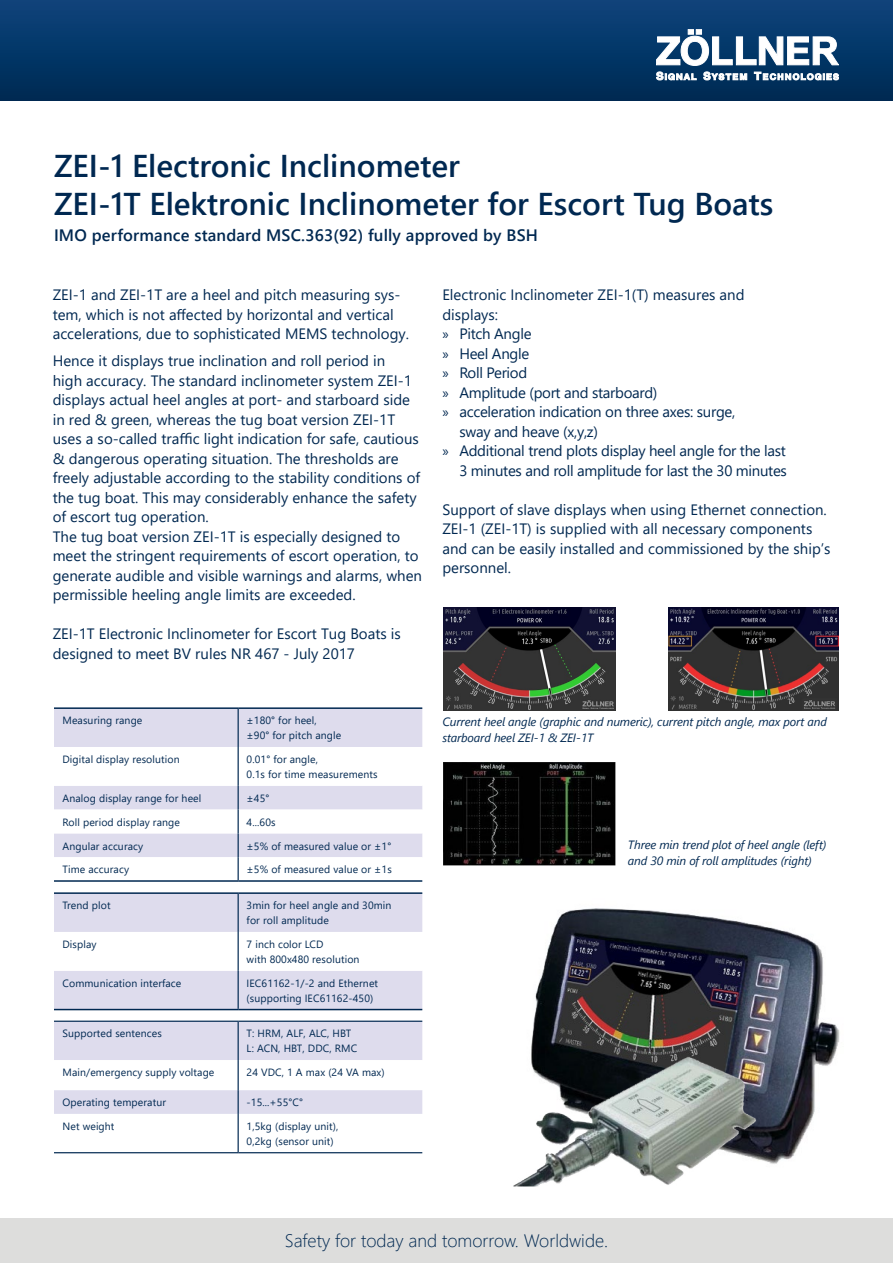
<style>
.page{position:relative;width:893px;height:1263px;background:#fff}
.page>*{position:absolute;margin:0;border:0;box-sizing:border-box;transform-origin:0 0}
.t1{font:600 31.5px/37.5px "Segoe UI";color:#002851}
.t2{font:300 18px "Segoe UI";color:#002851}
.t3{font:600 16.5px "Segoe UI";letter-spacing:.01em;color:#002851}
.t4{font:15px/19.5px "Segoe UI";color:#002851}
.t5{font:15px "Segoe UI";letter-spacing:-.02em;color:#002851}
.t6{font:italic 12px/16.2px "Segoe UI";letter-spacing:-.01em;color:#002851}
.t7{font:10.5px/15px "Segoe UI";letter-spacing:.01em;color:#002851}
.s1{font-family:"Myriad Pro"}
</style>
<div class="page">
<img style="left:444px;top:763px;width:171px;height:102px">
<div style="left:0;top:0;width:893px;height:101px;background:linear-gradient(to bottom,#0e437c,#002a53)"></div>
<svg style="left:656px;top:72px;width:40px;height:8px"></svg>
<svg style="left:703px;top:72px;width:44px;height:8px"></svg>
<svg style="left:754px;top:72px;width:85px;height:8px"></svg>
<svg style="left:656px;top:29px;width:183px;height:37px"></svg>
<div style="left:0;top:1218px;width:893px;height:45px;background:#dddddc"></div>
<div style="left:54px;top:709px;width:368px;height:38px;background:#dedced"></div>
<svg style="left:54px;top:747px;width:368px;height:133px"></svg>
<hr style="left:54px;top:707px;width:184px;height:2px;background:#002851">
<hr style="left:238px;top:707px;width:184px;height:2px;background:#002851">
<hr style="left:54px;top:880px;width:184px;height:2px;background:#002851">
<hr style="left:238px;top:880px;width:184px;height:2px;background:#002851">
<hr style="left:238px;top:709px;width:1px;height:38px;background:#002851">
<hr style="left:238px;top:747px;width:1px;height:39px;background:#002851">
<svg style="left:238px;top:786px;width:1px;height:94px"></svg>
<svg style="left:54px;top:894px;width:368px;height:115px"></svg>
<hr style="left:238px;top:894px;width:1px;height:38px;background:#002851">
<hr style="left:238px;top:932px;width:1px;height:39px;background:#002851">
<hr style="left:238px;top:971px;width:1px;height:38px;background:#002851">
<hr style="left:54px;top:892px;width:184px;height:2px;background:#002851">
<hr style="left:238px;top:892px;width:184px;height:2px;background:#002851">
<hr style="left:54px;top:1009px;width:184px;height:1px;background:#002851">
<hr style="left:238px;top:1009px;width:184px;height:1px;background:#002851">
<hr style="left:54px;top:1020px;width:184px;height:2px;background:#002851">
<hr style="left:238px;top:1020px;width:184px;height:2px;background:#002851">
<svg style="left:54px;top:1021px;width:368px;height:131px"></svg>
<hr style="left:238px;top:1114px;width:1px;height:38px;background:#002851">
<hr style="left:54px;top:1152px;width:184px;height:1px;background:#002851">
<hr style="left:238px;top:1152px;width:184px;height:1px;background:#002851">
<img style="left:531px;top:908px;width:309px;height:256px">
<img style="left:513px;top:1048px;width:254px;height:139px">
<img style="left:444px;top:607px;width:172px;height:104px">
<img style="left:668px;top:607px;width:171px;height:103px">
<h1 class="t1" style="left:54px;top:145px;width:721px">ZEI-1 Electronic Inclinometer<br>ZEI-1T Elektronic Inclinometer for Escort Tug Boats</h1>
<p class="t3" style="left:54px;top:220px;width:485px">IMO performance standard MSC.363(92) fully approved by BSH</p>
<p class="t4" style="left:53px;top:284px;width:358px">ZEI-1 and ZEI-1T are a heel and pitch measuring sys&shy;tem, which is not affected by horizontal and vertical accelerations, due to sophisticated MEMS technology.</p>
<p class="t4" style="left:53px;top:350px;width:371px">Hence it displays true inclination and roll period in<br>high accuracy. The standard inclinometer system ZEI-1 displays actual heel angles at port- and starboard side in red &amp; green, whereas the tug boat version ZEI-1T uses a so-called traffic light indication for safe, cautious &amp; dangerous operating situation. The thresholds are freely adjustable according to the stability conditions of the tug boat. This may considerably enhance the safety of escort tug operation.<br>The tug boat version ZEI-1T is especially designed to meet the stringent requirements of escort operation, to generate audible and visible warnings and alarms, when permissible heeling angle limits are exceeded.</p>
<p class="t4" style="left:53px;top:623px;width:350px">ZEI-1T Electronic Inclinometer for Escort Tug Boats is designed to meet BV rules NR 467 - July 2017</p>
<p class="t4" style="left:442px;top:284px;width:304px">Electronic Inclinometer ZEI-1(T) measures and</p>
<p class="t4" style="left:442px;top:303px;width:57px">displays:</p>
<p class="t5" style="left:442px;top:320px;width:91px"><span class="s1">»</span> Pitch Angle</p>
<p class="t5" style="left:442px;top:339px;width:88px"><span class="s1">»</span> Heel Angle</p>
<p class="t5" style="left:442px;top:359px;width:86px"><span class="s1">»</span> Roll Period</p>
<p class="t5" style="left:442px;top:378px;width:217px"><span class="s1">»</span> Amplitude (port and starboard)</p>
<p class="t5" style="left:442px;top:398px;width:294px"><span class="s1">»</span> acceleration indication on three axes: surge,</p>
<p class="t5" style="left:459px;top:417px;width:140px">sway and heave (x,y,z)</p>
<p class="t5" style="left:442px;top:437px;width:345px"><span class="s1">»</span> Additional trend plots display heel angle for the last</p>
<p class="t5" style="left:459px;top:456px;width:329px">3 minutes and roll amplitude for last the 30 minutes</p>
<p class="t4" style="left:442px;top:498px;width:390px">Support of slave displays when using Ethernet connection.<br>ZEI-1 (ZEI-1T) is supplied with all necessary components and can be easily installed and commissioned by the ship’s personnel.</p>
<p class="t7" style="left:63px;top:712px;width:81px">Measuring range</p>
<p class="t7" style="left:247px;top:712px;width:96px">±180° for heel, ±90° for pitch angle</p>
<p class="t7" style="left:63px;top:751px;width:119px">Digital display resolution</p>
<p class="t7" style="left:247px;top:751px;width:132px">0.01° for angle,<br>0.1s for time measurements</p>
<p class="t7" style="left:63px;top:790px;width:140px">Analog display range for heel</p>
<p class="t7" style="left:247px;top:790px;width:24px">±45°</p>
<p class="t7" style="left:63px;top:813px;width:119px">Roll period display range</p>
<p class="t7" style="left:247px;top:813px;width:30px">4...60s</p>
<p class="t7" style="left:63px;top:837px;width:82px">Angular accuracy</p>
<p class="t7" style="left:247px;top:837px;width:146px">±5% of measured value or ±1°</p>
<p class="t7" style="left:63px;top:861px;width:68px">Time accuracy</p>
<p class="t7" style="left:247px;top:861px;width:147px">±5% of measured value or ±1s</p>
<p class="t7" style="left:63px;top:897px;width:50px">Trend plot</p>
<p class="t7" style="left:247px;top:897px;width:146px">3min for heel angle and 30min for roll amplitude</p>
<p class="t7" style="left:63px;top:936px;width:36px">Display</p>
<p class="t7" style="left:247px;top:936px;width:114px">7 inch color LCD<br>with 800x480 resolution</p>
<p class="t7" style="left:63px;top:975px;width:120px">Communication interface</p>
<p class="t7" style="left:247px;top:975px;width:133px">IEC61162-1/-2 and Ethernet (supporting IEC61162-450)</p>
<p class="t7" style="left:63px;top:1025px;width:101px">Supported sentences</p>
<p class="t7" style="left:247px;top:1025px;width:112px">T: HRM, ALF, ALC, HBT<br>L: ACN, HBT, DDC, RMC</p>
<p class="t7" style="left:63px;top:1064px;width:153px">Main/emergency supply voltage</p>
<p class="t7" style="left:247px;top:1064px;width:140px">24 VDC, 1 A max (24 VA max)</p>
<p class="t7" style="left:63px;top:1094px;width:105px">Operating temperatur</p>
<p class="t7" style="left:247px;top:1094px;width:58px">-15...+55°C°</p>
<p class="t7" style="left:63px;top:1118px;width:54px">Net weight</p>
<p class="t7" style="left:247px;top:1118px;width:93px">1,5kg (display unit),<br>0,2kg (sensor unit)</p>
<p class="t6" style="left:442px;top:711px;width:386px">Current heel angle (graphic and numeric), current pitch angle, max port and starboard heel ZEI-1 &amp; ZEI-1T</p>
<p class="t6" style="left:628px;top:835px;width:200px">Three min trend plot of heel angle (left) and 30 min of roll amplitudes (right)</p>
<p class="t2" style="left:285px;top:1224px;width:325px">Safety for today and tomorrow. Worldwide.</p>
</div>
